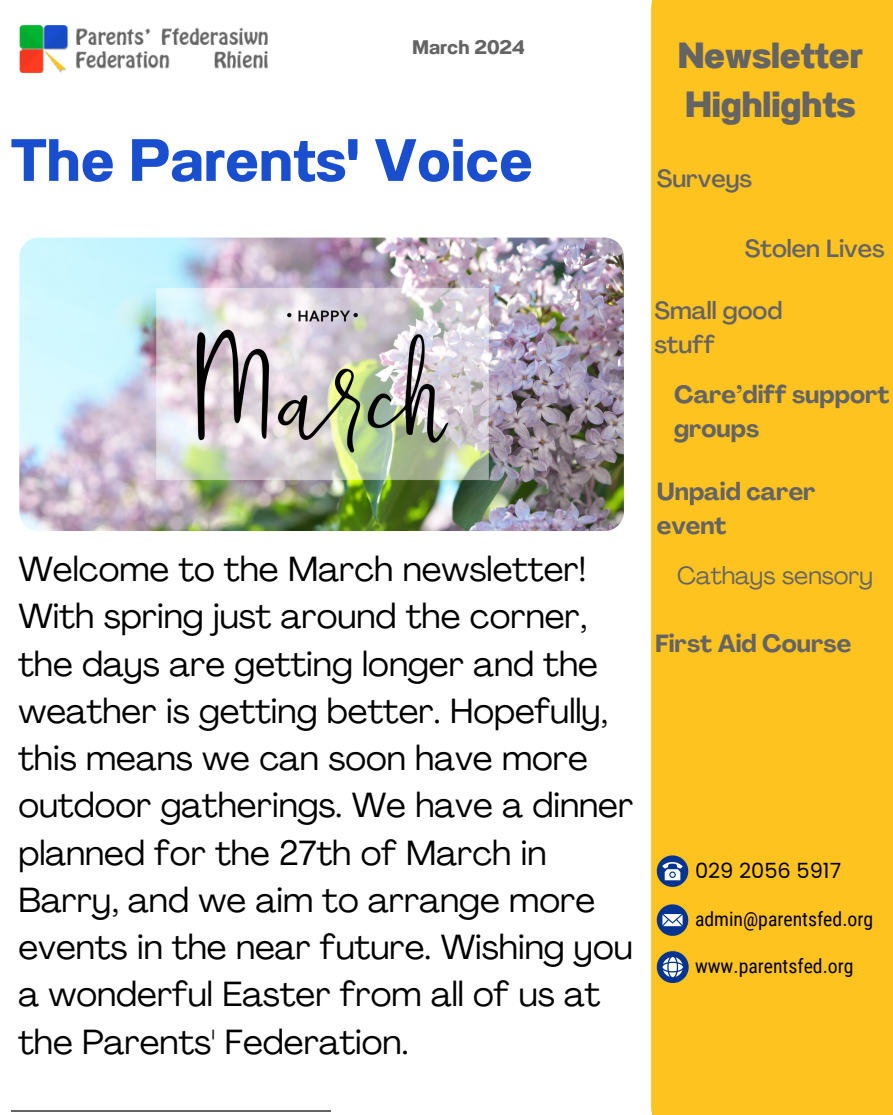
<style>
.page{position:relative;width:893px;height:1115px;background:#fff}
.page>*{position:absolute;margin:0;border:0;box-sizing:border-box;transform-origin:0 0}
.t1{font:700 59.55px "Anantason";color:#194ecf}
.t2{font:800 36.45px/49.5px "Anantason";color:#646464}
.t3{font:34.5px/47.2px "Agrandir";color:#000}
.t4{font:700 24.45px/33.8px "Agrandir";color:#646464}
.t5{font:500 24.45px/33.8px "Agrandir";color:#646464}
.t6{font:24.45px "Agrandir";color:#646464}
.t7{font:21px "Poppins";color:#000}
.t8{font:19.65px "Roboto Condensed";color:#000}
.t9{font:700 19.65px "Anantason";color:#646464}
</style>
<div class="page">
<hr style="left:11px;top:1110px;width:319px;height:1px;background:#646464">
<div style="left:651px;top:0;width:241px;height:1115px;background:#ffc320"></div>
<img style="left:19px;top:25px;width:249px;height:48px">
<img style="left:19px;top:238px;width:604px;height:293px;border-radius:19px">
<svg style="left:656px;top:951px;width:32px;height:32px"></svg>
<svg style="left:656px;top:904px;width:32px;height:32px"></svg>
<svg style="left:656px;top:855px;width:32px;height:32px"></svg>
<h4 class="t9" style="left:412px;top:36px;width:113px">March 2024</h4>
<h4 class="t1" style="left:11px;top:125px;width:523px">The Parents' Voice</h4>
<h2 class="t2" style="left:677px;top:31px;width:186px">Newsletter<br>Highlights</h2>
<p class="t5" style="left:656px;top:164px;width:97px">Surveys</p>
<h4 class="t5" style="left:744px;top:233px;width:141px">Stolen Lives</h4>
<h4 class="t5" style="left:654px;top:296px;width:129px">Small good stuff</h4>
<h5 class="t4" style="left:673px;top:380px;width:217px">Care’diff support groups</h5>
<h4 class="t4" style="left:656px;top:477px;width:160px">Unpaid carer event</h4>
<p class="t3" style="left:18px;top:549px;width:569px">Welcome to the March newsletter!</p>
<h4 class="t6" style="left:676px;top:566px;width:197px">Cathays sensory</h4>
<p class="t3" style="left:18px;top:596px;width:616px">With spring just around the corner, the days are getting longer and the weather is getting better. Hopefully, this means we can soon have more outdoor gatherings. We have a dinner planned for the 27th of March in Barry, and we aim to arrange more events in the near future. Wishing you a wonderful Easter from all of us at the Parents' Federation.</p>
<p class="t4" style="left:654px;top:629px;width:198px">First Aid Course</p>
<h3 class="t7" style="left:694px;top:856px;width:148px">029 2056 5917</h3>
<h1 class="t8" style="left:694px;top:907px;width:179px">admin@parentsfed.org</h1>
<h6 class="t8" style="left:694px;top:954px;width:160px">www.parentsfed.org</h6>
</div>
